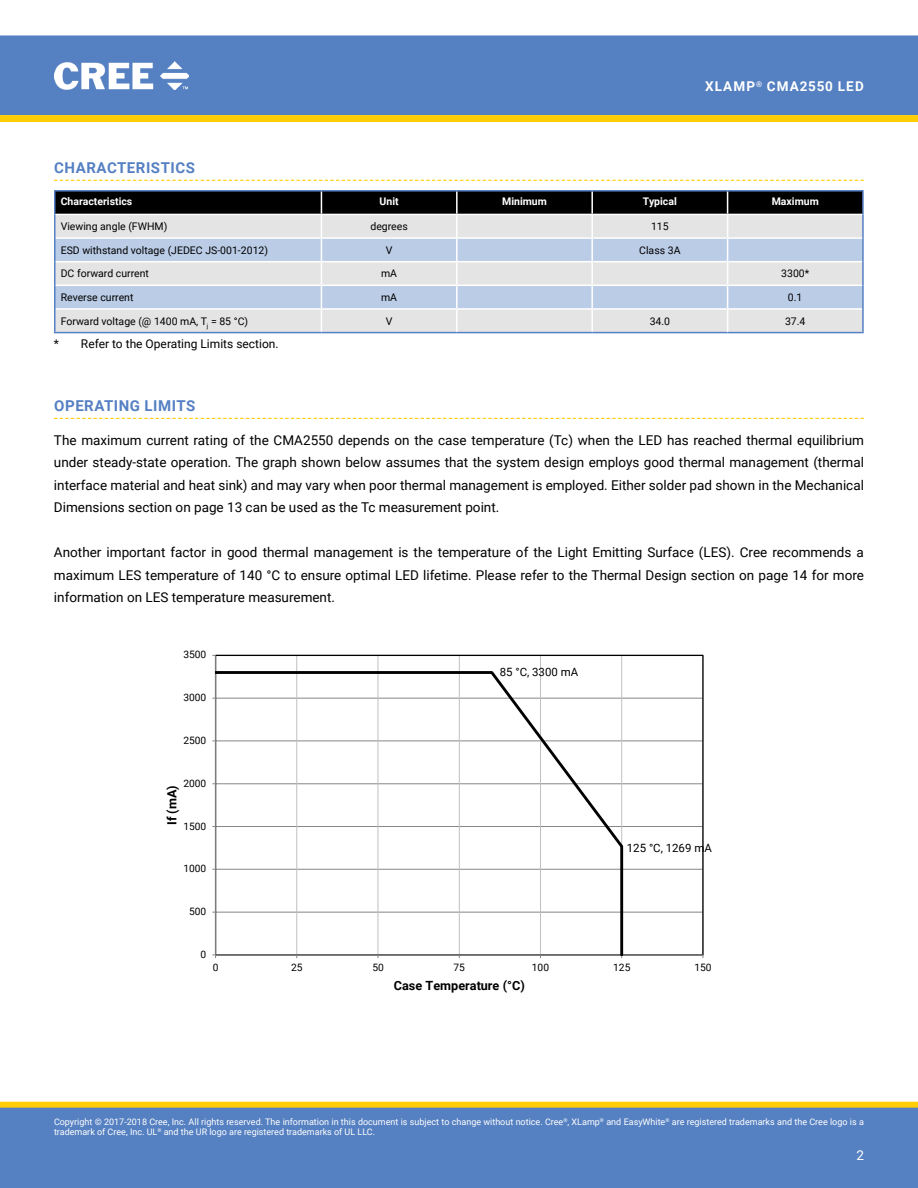
<style>
.page{position:relative;width:918px;height:1188px;background:#fff}
.page>*{position:absolute;margin:0;border:0;box-sizing:border-box;transform-origin:0 0}
.t1{font:700 15px "Roboto";letter-spacing:.035em;color:#5580c3}
.t2{font:13.5px/22.5px "Roboto";color:#000;text-align:justify}
.t3{font:700 13.5px "Roboto";letter-spacing:.085em;color:#fff}
.t4{font:13.5px "Roboto";color:#fff}
.t5{font:700 12.6px "Roboto";color:#000}
.t6{font:12px "Roboto";color:#000}
.t7{font:11.4px "Roboto";color:#000}
.t8{font:10.5px "Roboto";color:#000}
.t9{font:700 10.5px "Roboto";color:#fff}
.t10{font:10.2px "Roboto";letter-spacing:-.01em;color:#000}
.t11{font:9px/10.8px "Roboto";color:#fff}
</style>
<div class="page">
<div style="left:0;top:35px;width:918px;height:80px;background:#5580c1"></div>
<img style="left:55px;top:62px;width:134px;height:28px">
<div style="left:1px;top:1102px;width:916px;height:6px;background:#ffce06"></div>
<div style="left:0;top:1102px;width:918px;height:6px;border:1px solid #ffce06"></div>
<div style="left:0;top:1108px;width:918px;height:80px;background:#5580c1"></div>
<svg style="left:0;top:115px;width:918px;height:7px;background:#fece08"></svg>
<svg style="left:54px;top:180px;width:810px;height:1px"></svg>
<svg style="left:54px;top:418px;width:810px;height:1px"></svg>
<hr style="left:54px;top:332px;width:267px;height:1px;background:#5580c3">
<hr style="left:321px;top:332px;width:136px;height:1px;background:#5580c3">
<hr style="left:54px;top:214px;width:2px;height:24px;background:#5580c3">
<hr style="left:54px;top:238px;width:2px;height:24px;background:#5580c3">
<hr style="left:54px;top:262px;width:2px;height:23px;background:#5580c3">
<hr style="left:54px;top:285px;width:2px;height:24px;background:#5580c3">
<hr style="left:54px;top:309px;width:2px;height:23px;background:#5580c3">
<hr style="left:457px;top:332px;width:135px;height:1px;background:#5580c3">
<hr style="left:592px;top:332px;width:136px;height:1px;background:#5580c3">
<hr style="left:728px;top:332px;width:136px;height:1px;background:#5580c3">
<hr style="left:862px;top:214px;width:2px;height:24px;background:#5580c3">
<hr style="left:862px;top:238px;width:2px;height:24px;background:#5580c3">
<hr style="left:862px;top:262px;width:2px;height:23px;background:#5580c3">
<hr style="left:862px;top:285px;width:2px;height:24px;background:#5580c3">
<hr style="left:862px;top:309px;width:2px;height:23px;background:#5580c3">
<hr style="left:54px;top:190px;width:267px;height:2px;background:#5580c3">
<hr style="left:54px;top:192px;width:2px;height:22px;background:#5580c3">
<hr style="left:321px;top:190px;width:136px;height:2px;background:#5580c3">
<hr style="left:457px;top:190px;width:135px;height:2px;background:#5580c3">
<hr style="left:592px;top:190px;width:136px;height:2px;background:#5580c3">
<hr style="left:728px;top:190px;width:136px;height:2px;background:#5580c3">
<hr style="left:862px;top:192px;width:2px;height:22px;background:#5580c3">
<svg style="left:55px;top:191px;width:808px;height:141px;background:#b4b9c2"></svg>
<hr style="left:56px;top:214px;width:265px;height:1px;background:#fff">
<hr style="left:321px;top:214px;width:136px;height:1px;background:#fff">
<hr style="left:457px;top:214px;width:135px;height:1px;background:#fff">
<hr style="left:592px;top:214px;width:136px;height:1px;background:#fff">
<hr style="left:728px;top:214px;width:134px;height:1px;background:#fff">
<hr style="left:216px;top:912px;width:487px;height:1px;background:#868686">
<hr style="left:216px;top:869px;width:487px;height:1px;background:#868686">
<hr style="left:216px;top:826px;width:487px;height:1px;background:#868686">
<hr style="left:216px;top:783px;width:487px;height:1px;background:#868686">
<hr style="left:216px;top:740px;width:487px;height:1px;background:#868686">
<hr style="left:216px;top:698px;width:487px;height:1px;background:#868686">
<hr style="left:296px;top:655px;width:1px;height:300px;background:#c0c0c0">
<hr style="left:377px;top:655px;width:1px;height:300px;background:#c0c0c0">
<hr style="left:459px;top:655px;width:1px;height:300px;background:#c0c0c0">
<hr style="left:540px;top:655px;width:1px;height:300px;background:#c0c0c0">
<hr style="left:621px;top:655px;width:1px;height:300px;background:#c0c0c0">
<hr style="left:215px;top:655px;width:1px;height:300px;background:#868686">
<hr style="left:216px;top:954px;width:487px;height:1px;background:#868686">
<svg style="left:216px;top:670px;width:410px;height:286px"></svg>
<p class="t3" style="left:705px;top:77px;width:160px">XLamp<sup>®</sup> CMA2550 LED</p>
<p class="t1" style="left:54px;top:157px;width:142px">Characteristics</p>
<p class="t9" style="left:61px;top:194px;width:73px">Characteristics</p>
<p class="t9" style="left:380px;top:194px;width:21px">Unit</p>
<p class="t9" style="left:502px;top:194px;width:46px">Minimum</p>
<p class="t9" style="left:643px;top:194px;width:35px">Typical</p>
<p class="t9" style="left:772px;top:194px;width:49px">Maximum</p>
<p class="t8" style="left:61px;top:219px;width:108px">Viewing angle (FWHM)</p>
<p class="t8" style="left:370px;top:219px;width:39px">degrees</p>
<p class="t8" style="left:651px;top:219px;width:19px">115</p>
<p class="t8" style="left:61px;top:243px;width:209px">ESD withstand voltage (JEDEC JS-001-2012)</p>
<p class="t8" style="left:386px;top:243px;width:8px">V</p>
<p class="t8" style="left:639px;top:243px;width:43px">Class 3A</p>
<p class="t8" style="left:61px;top:266px;width:90px">DC forward current</p>
<p class="t8" style="left:381px;top:266px;width:18px">mA</p>
<p class="t8" style="left:781px;top:266px;width:30px">3300*</p>
<p class="t8" style="left:61px;top:290px;width:74px">Reverse current</p>
<p class="t8" style="left:381px;top:290px;width:18px">mA</p>
<p class="t8" style="left:788px;top:290px;width:16px">0.1</p>
<p class="t8" style="left:61px;top:314px;width:189px">Forward voltage (@ 1400 mA, T<sub>j</sub> = 85 °C)</p>
<p class="t8" style="left:386px;top:314px;width:8px">V</p>
<p class="t8" style="left:650px;top:314px;width:22px">34.0</p>
<p class="t8" style="left:785px;top:314px;width:22px">37.4</p>
<p class="t6" style="left:54px;top:336px;width:226px">* Refer to the Operating Limits section.</p>
<p class="t1" style="left:54px;top:395px;width:11px">Ope</p>
<p class="t1" style="left:84px;top:395px;width:112px">rating Limits</p>
<p class="t2" style="left:54px;top:428px;width:812px">The maximum current rating of the CMA2550 depends on the case temperature (Tc) when the LED has reached thermal equilibrium under steady-state operation. The graph shown below assumes that the system design employs good thermal management (thermal interface material and heat sink) and may vary when poor thermal management is employed. Either solder pad shown in the Mechanical Dimensions section on page 13 can be used as the Tc measurement point.</p>
<p class="t2" style="left:54px;top:541px;width:812px">Another important factor in good thermal management is the temperature of the Light Emitting Surface (LES). Cree recommends a maximum LES temperature of 140 °C to ensure optimal LED lifetime. Please refer to the Thermal Design section on page 14 for more information on LES temperature measurement.</p>
<p class="t10" style="left:183px;top:648px;width:24px">3500</p>
<p class="t10" style="left:183px;top:690px;width:24px">3000</p>
<p class="t10" style="left:183px;top:733px;width:24px">2500</p>
<p class="t10" style="left:183px;top:776px;width:24px">2000</p>
<p class="t5" style="left:163px;top:825px;width:41px;rotate:-90deg">If (mA)</p>
<p class="t10" style="left:183px;top:819px;width:24px">1500</p>
<p class="t10" style="left:183px;top:862px;width:24px">1000</p>
<p class="t10" style="left:189px;top:904px;width:19px">500</p>
<p class="t10" style="left:201px;top:947px;width:7px">0</p>
<p class="t7" style="left:500px;top:664px;width:80px">85 °C, 3300 mA</p>
<p class="t7" style="left:627px;top:840px;width:86px">125 °C, 1269 mA</p>
<p class="t10" style="left:213px;top:960px;width:7px">0</p>
<p class="t10" style="left:291px;top:960px;width:13px">25</p>
<p class="t10" style="left:372px;top:960px;width:13px">50</p>
<p class="t10" style="left:454px;top:960px;width:13px">75</p>
<p class="t10" style="left:532px;top:960px;width:19px">100</p>
<p class="t10" style="left:613px;top:960px;width:19px">125</p>
<p class="t10" style="left:694px;top:960px;width:19px">150</p>
<p class="t5" style="left:394px;top:976px;width:133px">Case Temperature (°C)</p>
<p class="t11" style="left:54px;top:1116px;width:811px">Copyright © 2017-2018 Cree, Inc. All rights reserved. The information in this document is subject to change without notice. Cree<sup>®</sup>, XLamp<sup>®</sup> and EasyWhite<sup>®</sup> are registered trademarks and the Cree logo is a trademark of Cree, Inc. UL<sup>®</sup> and the UR logo are registered trademarks of UL LLC.</p>
<p class="t4" style="left:856px;top:1145px;width:9px">2</p>
</div>
